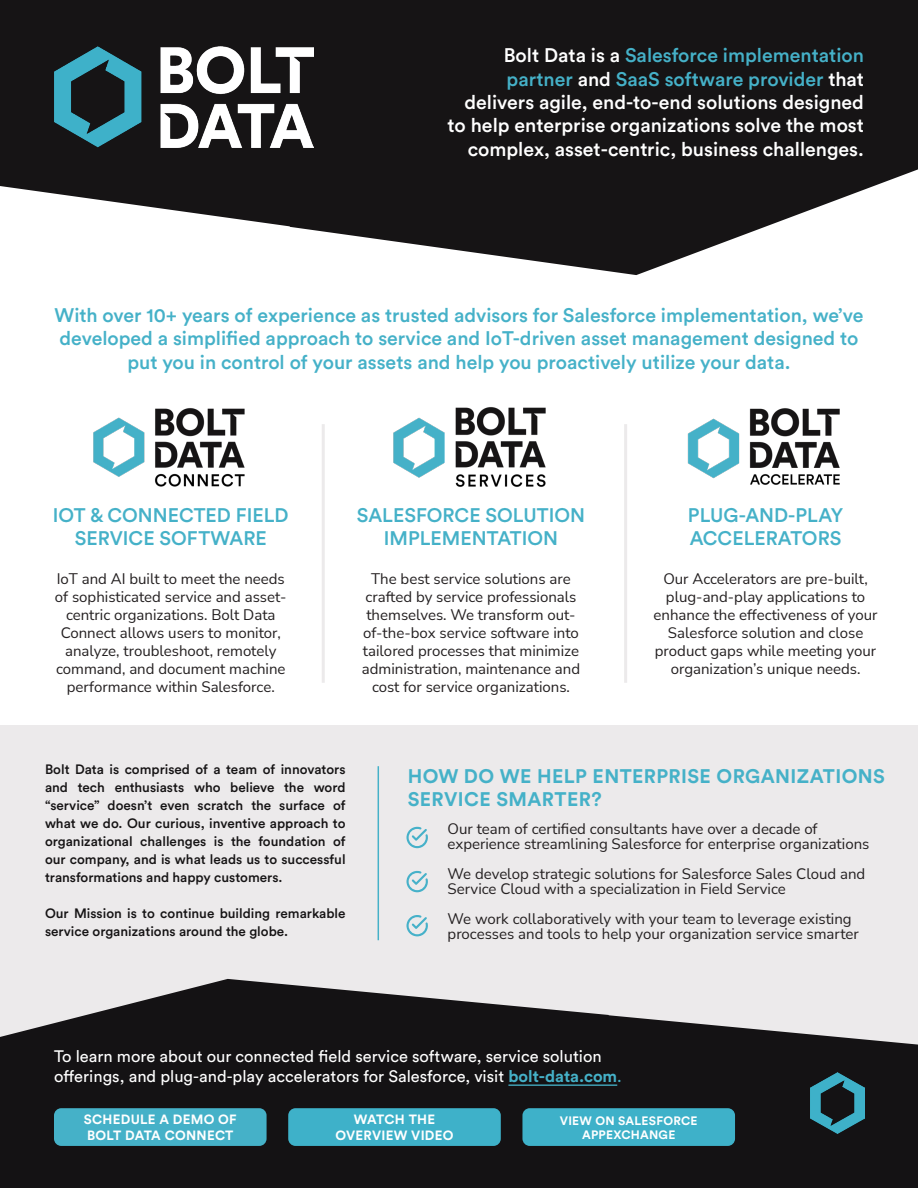
<style>
.page{position:relative;width:918px;height:1188px;background:#fff}
.page>*{position:absolute;margin:0;border:0;box-sizing:border-box;transform-origin:0 0}
.t1{font:500 19.5px/23.4px "Circular Std";color:#45b1c8;text-align:center}
.t2{font:500 19.5px/23.4px "Circular Std";color:#fff;text-align:right}
.t3{font:700 19.5px "Circular Std";letter-spacing:.02em;color:#45b1c8}
.t4{font:16.5px/19.8px "Circular Std";color:#fff}
.t5{font:15px/18px "Nunito Sans";color:#231f20;text-align:center}
.t6{font:500 13.5px/18px "Circular Std";color:#161415;text-align:justify}
.t7{font:700 13.35px/15.9px "Circular Std";letter-spacing:.02em;color:#fff}
.t8{font:700 12.15px/14.5px "Circular Std";letter-spacing:.02em;color:#fff;text-align:center}
.s1{color:#45b1c8}
.s2{font-weight:700;color:#45b1c8}
</style>
<div class="page">
<div style="left:0;top:725px;width:918px;height:339px;background:#eceaeb"></div>
<svg style="left:0;top:0;width:918px;height:275px;fill:#161415"></svg>
<img style="left:54px;top:46px;width:259px;height:102px">
<svg style="left:0;top:979px;width:918px;height:209px;fill:#141214"></svg>
<img style="left:687px;top:408px;width:153px;height:77px">
<img style="left:93px;top:408px;width:152px;height:79px">
<img style="left:393px;top:407px;width:153px;height:80px">
<hr style="left:322px;top:424px;width:3px;height:259px;background:#eceaeb">
<hr style="left:378px;top:766px;width:1px;height:174px;background:#45b1c8">
<hr style="left:624px;top:424px;width:3px;height:259px;background:#eceaeb">
<hr style="left:508px;top:1085px;width:109px;height:1px;background:#45b1c8">
<img style="left:811px;top:1072px;width:53px;height:62px">
<div style="left:54px;top:1108px;width:213px;height:38px;background:#45b1c8;border-radius:7px"></div>
<div style="left:288px;top:1108px;width:213px;height:38px;background:#3eb1c9;border-radius:7px"></div>
<div style="left:522px;top:1108px;width:213px;height:38px;background:#3eb1c9;border-radius:7px"></div>
<svg style="left:406px;top:871px;width:22px;height:21px"></svg>
<svg style="left:406px;top:915px;width:22px;height:21px"></svg>
<svg style="left:406px;top:827px;width:22px;height:21px"></svg>
<p class="t2" style="left:448px;top:43px;width:418px">Bolt Data is a <span class="s1">Salesforce implementation partner</span> and <span class="s1">SaaS software provider</span> that delivers agile, end-to-end solutions designed to help enterprise organizations solve the most complex, asset-centric, business challenges.</p>
<p class="t1" style="left:55px;top:303px;width:810px">With over 10+ years of experience as trusted advisors for Salesforce implementation, we’ve developed a simplified approach to service and IoT-driven asset management designed to put you in control of your assets and help you proactively utilize your data.</p>
<p class="t1" style="left:53px;top:503px;width:237px">IOT &amp; CONNECTED FIELD<br>SERVICE SOFTWARE</p>
<p class="t1" style="left:357px;top:503px;width:230px">SALESFORCE SOLUTION<br>IMPLEMENTATION</p>
<p class="t1" style="left:688px;top:503px;width:157px">PLUG-AND-PLAY</p>
<p class="t1" style="left:690px;top:526px;width:153px">ACCELERATORS</p>
<p class="t5" style="left:55px;top:570px;width:233px">IoT and AI built to meet the needs of sophisticated service and asset&shy;centric organizations. Bolt Data Connect allows users to monitor, analyze, troubleshoot, remotely command, and document machine performance within Salesforce.</p>
<p class="t5" style="left:654px;top:570px;width:226px">Our Accelerators are pre-built, plug-and-play applications to enhance the effectiveness of your<br>Salesforce solution and close product gaps while meeting your organization’s unique needs.</p>
<p class="t5" style="left:362px;top:570px;width:220px">The best service solutions are crafted by service professionals themselves. We transform out&shy;of-the-box service software into tailored processes that minimize administration, maintenance and cost for service organizations.</p>
<p class="t6" style="left:45px;top:760px;width:302px">Bolt Data is comprised of a team of innovators and tech enthusiasts who believe the word “service” doesn’t even scratch the surface of what we do. Our curious, inventive approach to organizational challenges is the foundation of our company, and is what leads us to successful transformations and happy customers.</p>
<p class="t6" style="left:45px;top:904px;width:302px">Our Mission is to continue building remarkable service organizations around the globe.</p>
<p class="t3" style="left:408px;top:763px;width:479px">HOW DO WE HELP ENTERPRISE ORGANIZATIONS</p>
<p class="t3" style="left:408px;top:787px;width:195px">SERVICE SMARTER?</p>
<p class="t5" style="left:448px;top:821px;width:423px;line-height:15px;text-align:left">Our team of certified consultants have over a decade of experience streamlining Salesforce for enterprise organizations</p>
<p class="t5" style="left:448px;top:866px;width:419px;line-height:15px;text-align:left">We develop strategic solutions for Salesforce Sales Cloud and<br>Service Cloud with a specialization in Field Service</p>
<p class="t5" style="left:448px;top:911px;width:413px;line-height:15px;text-align:left">We work collaboratively with your team to leverage existing processes and tools to help your organization service smarter</p>
<p class="t4" style="left:54px;top:1046px;width:569px">To learn more about our connected field service software, service solution offerings, and plug-and-play accelerators for Salesforce, visit <span class="s2">bolt-data.com</span><span class="s1">.</span></p>
<p class="t7" style="left:84px;top:1111px;width:154px">SCHEDULE A DEMO OF<br>BOLT DATA CONNECT</p>
<p class="t7" style="left:335px;top:1112px;width:120px;text-align:center">WATCH THE<br>OVERVIEW VIDEO</p>
<p class="t8" style="left:560px;top:1113px;width:139px">VIEW ON SALESFORCE<br>APPEXCHANGE</p>
</div>
